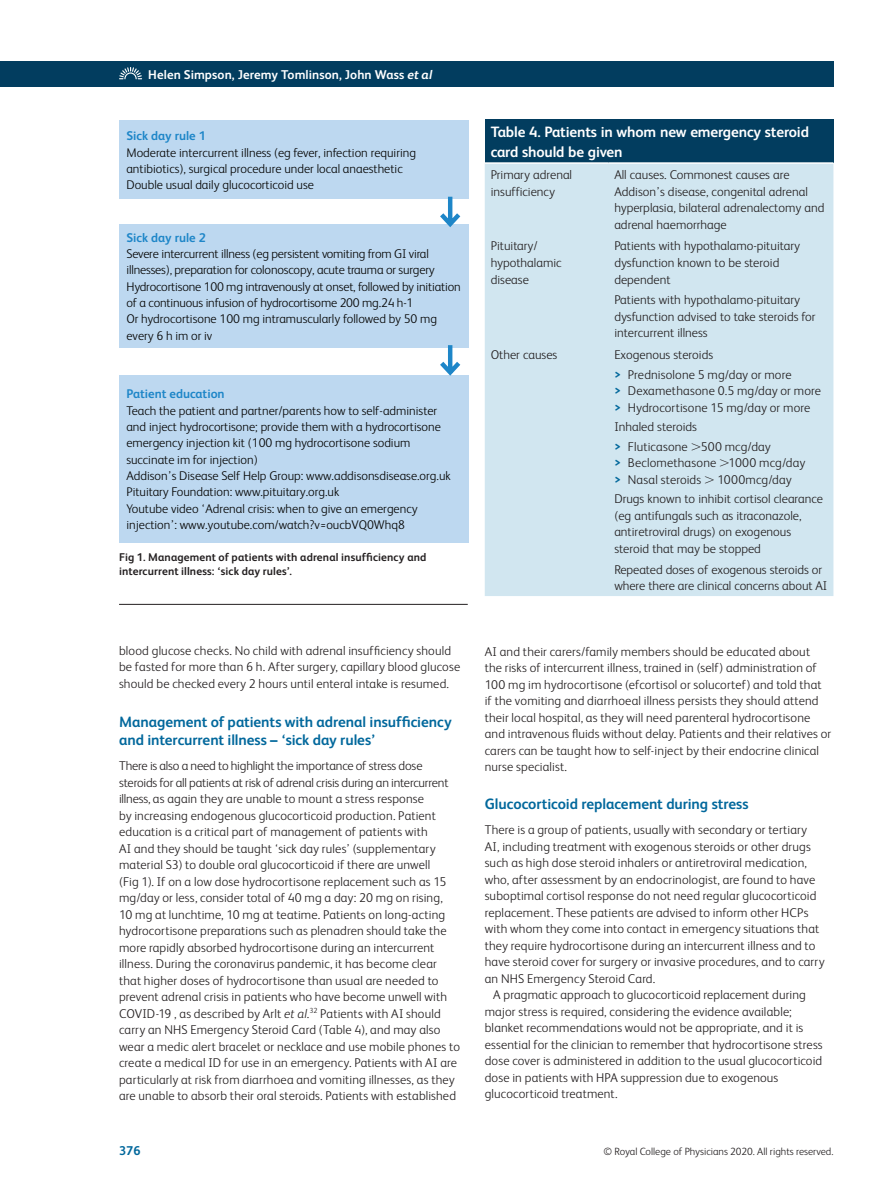
<style>
.page{position:relative;width:893px;height:1191px;background:#fff}
.page>*{position:absolute;margin:0;border:0;box-sizing:border-box;transform-origin:0 0}
.body_H1{font:700 15px/18px "FS Albert";letter-spacing:-.005em;color:#02689c}
.table-wrap_caption_P{font:700 15px/20.2px "FS Albert";letter-spacing:-.01em;color:#fff}
.body_sec_P_noIndent{font:300 12.75px/16.5px "FS Albert";letter-spacing:.01em;color:#231f20}
.tbody_left{font:300 12.75px/16.5px "FS Albert";color:#231f20}
.body_sec_P_Indent{font:300 12.75px/16.5px "FS Albert";letter-spacing:.01em;color:#231f20}
.Bullet_list{font:300 12.75px "FS Albert";letter-spacing:.015em;color:#231f20}
.Bullet_list_last{font:300 12.75px "FS Albert";letter-spacing:.01em;color:#231f20}
.Bullet_list_first{font:300 12.75px "FS Albert";letter-spacing:.01em;color:#231f20}
.t1{font:700 12.75px "FS Albert";letter-spacing:.005em;color:#fff}
.t2{font:700 12.75px "FS Albert";color:#02689c}
.t3{font:300 12.6px/16.4px "FS Albert";color:#050504}
.Figure_caption{font:700 11.25px/14.7px "FS Albert";letter-spacing:.01em;color:#231f20}
.t4{font:300 10.5px "FS Albert";color:#231f20}
.s1{font-style:italic}
.s2{font-weight:700;color:#1e86c8}
.s3{font-weight:700;color:#02689c}
</style>
<div class="page">
<div style="left:485px;top:119px;width:348px;height:44px;background:#023d5f"></div>
<div style="left:485px;top:164px;width:348px;height:432px;background:#d1e6f0"></div>
<hr style="left:485px;top:162px;width:123px;height:2px;background:#fff">
<hr style="left:608px;top:162px;width:225px;height:2px;background:#fff">
<div style="left:119px;top:120px;width:349px;height:79px;background:#bdd8f0"></div>
<div style="left:119px;top:224px;width:349px;height:123px;background:#bdd8f0"></div>
<div style="left:119px;top:376px;width:349px;height:167px;background:#bdd8f0"></div>
<svg style="left:435px;top:196px;width:30px;height:180px"></svg>
<hr style="left:119px;top:604px;width:349px;height:1px;background:#231f20">
<div style="left:0;top:62px;width:833px;height:25px;background:#023d5f"></div>
<svg style="left:119px;top:67px;width:23px;height:12px"></svg>
<svg style="left:692px;top:443px;width:8px;height:7px"></svg>
<svg style="left:720px;top:459px;width:9px;height:8px"></svg>
<svg style="left:705px;top:476px;width:9px;height:7px"></svg>
<p class="t1" style="left:148px;top:68px;width:285px">Helen Simpson, Jeremy Tomlinson, John Wass <span class="s1">et al</span></p>
<p class="t3" style="left:126px;top:128px;width:291px"><span class="s2">Sick day rule 1<br></span>Moderate intercurrent illness (eg fever, infection requiring antibiotics), surgical procedure under local anaesthetic Double usual daily glucocorticoid use</p>
<p class="t3" style="left:126px;top:229px;width:336px"><span class="s2">Sick day rule 2<br></span>Severe intercurrent illness (eg persistent vomiting from GI viral illnesses), preparation for colonoscopy, acute trauma or surgery Hydrocortisone 100 mg intravenously at onset, followed by initiation of a continuous infusion of hydrocortisome 200 mg.24 h-1<br>Or hydrocortisone 100 mg intramuscularly followed by 50 mg every 6 h im or iv</p>
<p class="t3" style="left:126px;top:385px;width:326px"><span class="s2">Patient education<br></span>Teach the patient and partner/parents how to self-administer and inject hydrocortisone; provide them with a hydrocortisone emergency injection kit (100 mg hydrocortisone sodium succinate im for injection)<br>Addison’s Disease Self Help Group: www.addisonsdisease.org.uk Pituitary Foundation: www.pituitary.org.uk<br>Youtube video ‘Adrenal crisis: when to give an emergency injection’: www.youtube.com/watch?v=oucbVQ0Whq8</p>
<p class="Figure_caption" style="left:119px;top:549px;width:309px">Fig 1. Management of patients with adrenal insufficiency and intercurrent illness: ‘sick day rules’.</p>
<p class="body_sec_P_Indent" style="left:119px;top:642px;width:343px">blood glucose checks. No child with adrenal insufficiency should be fasted for more than 6 h. After surgery, capillary blood glucose should be checked every 2 hours until enteral intake is resumed.</p>
<p class="body_H1" style="left:119px;top:712px;width:334px">Management of patients with adrenal insufficiency and intercurrent illness – ‘sick day rules’</p>
<p class="body_sec_P_noIndent" style="left:119px;top:757px;width:342px">There is also a need to highlight the importance of stress dose steroids for all patients at risk of adrenal crisis during an intercurrent illness, as again they are unable to mount a stress response<br>by increasing endogenous glucocorticoid production. Patient education is a critical part of management of patients with<br>AI and they should be taught ‘sick day rules’ (supplementary material S3) to double oral glucocorticoid if there are unwell<br>(Fig 1). If on a low dose hydrocortisone replacement such as 15 mg/day or less, consider total of 40 mg a day: 20 mg on rising,<br>10 mg at lunchtime, 10 mg at teatime. Patients on long-acting hydrocortisone preparations such as plenadren should take the more rapidly absorbed hydrocortisone during an intercurrent illness. During the coronavirus pandemic, it has become clear that higher doses of hydrocortisone than usual are needed to prevent adrenal crisis in patients who have become unwell with COVID-19 , as described by Arlt <span class="s1">et al</span>.<sup>32</sup> Patients with AI should carry an NHS Emergency Steroid Card (Table 4), and may also wear a medic alert bracelet or necklace and use mobile phones to create a medical ID for use in an emergency. Patients with AI are particularly at risk from diarrhoea and vomiting illnesses, as they are unable to absorb their oral steroids. Patients with established</p>
<p class="table-wrap_caption_P" style="left:491px;top:121px;width:320px">Table 4. Patients in whom new emergency steroid card should be given</p>
<p class="tbody_left" style="left:491px;top:166px;width:83px">Primary adrenal insufficiency</p>
<p class="tbody_left" style="left:614px;top:166px;width:212px">All causes. Commonest causes are Addison’s disease, congenital adrenal hyperplasia, bilateral adrenalectomy and adrenal haemorrhage</p>
<p class="tbody_left" style="left:491px;top:238px;width:72px">Pituitary/ hypothalamic disease</p>
<p class="tbody_left" style="left:614px;top:238px;width:187px">Patients with hypothalamo-pituitary dysfunction known to be steroid dependent</p>
<p class="tbody_left" style="left:614px;top:291px;width:203px">Patients with hypothalamo-pituitary dysfunction advised to take steroids for intercurrent illness</p>
<p class="tbody_left" style="left:491px;top:346px;width:68px">Other causes</p>
<p class="tbody_left" style="left:614px;top:346px;width:100px">Exogenous steroids</p>
<p class="Bullet_list_first" style="left:614px;top:367px;width:179px"><span class="s3">&gt;</span> Prednisolone 5 mg/day or more</p>
<p class="Bullet_list" style="left:614px;top:383px;width:208px"><span class="s3">&gt;</span> Dexamethasone 0.5 mg/day or more</p>
<p class="Bullet_list_last" style="left:614px;top:400px;width:198px"><span class="s3">&gt;</span> Hydrocortisone 15 mg/day or more</p>
<p class="tbody_left" style="left:614px;top:418px;width:84px">Inhaled steroids</p>
<p class="Bullet_list_first" style="left:614px;top:439px;width:158px"><span class="s3">&gt;</span> Fluticasone 500 mcg/day</p>
<p class="Bullet_list" style="left:614px;top:455px;width:192px"><span class="s3">&gt;</span> Beclomethasone 1000 mcg/day</p>
<p class="Bullet_list_last" style="left:614px;top:472px;width:88px"><span class="s3">&gt;</span> Nasal steroids</p>
<p class="Bullet_list_last" style="left:717px;top:472px;width:76px">1000mcg/day</p>
<p class="tbody_left" style="left:614px;top:490px;width:210px">Drugs known to inhibit cortisol clearance (eg antifungals such as itraconazole, antiretroviral drugs) on exogenous steroid that may be stopped</p>
<p class="tbody_left" style="left:614px;top:561px;width:215px">Repeated doses of exogenous steroids or where there are clinical concerns about AI</p>
<p class="body_sec_P_noIndent" style="left:485px;top:643px;width:348px">AI and their carers/family members should be educated about<br>the risks of intercurrent illness, trained in (self) administration of 100 mg im hydrocortisone (efcortisol or solucortef) and told that if the vomiting and diarrhoeal illness persists they should attend their local hospital, as they will need parenteral hydrocortisone and intravenous fluids without delay. Patients and their relatives or carers can be taught how to self-inject by their endocrine clinical nurse specialist.</p>
<p class="body_H1" style="left:485px;top:795px;width:265px">Glucocorticoid replacement during stress</p>
<p class="body_sec_P_noIndent" style="left:485px;top:821px;width:341px">There is a group of patients, usually with secondary or tertiary AI, including treatment with exogenous steroids or other drugs such as high dose steroid inhalers or antiretroviral medication, who, after assessment by an endocrinologist, are found to have suboptimal cortisol response do not need regular glucocorticoid replacement. These patients are advised to inform other HCPs with whom they come into contact in emergency situations that they require hydrocortisone during an intercurrent illness and to have steroid cover for surgery or invasive procedures, and to carry an NHS Emergency Steroid Card.</p>
<p class="body_sec_P_Indent" style="left:485px;top:986px;width:339px;text-indent:9px">A pragmatic approach to glucocorticoid replacement during major stress is required, considering the evidence available; blanket recommendations would not be appropriate, and it is essential for the clinician to remember that hydrocortisone stress dose cover is administered in addition to the usual glucocorticoid dose in patients with HPA suppression due to exogenous glucocorticoid treatment.</p>
<p class="t2" style="left:119px;top:1143px;width:23px">376</p>
<p class="t4" style="left:604px;top:1145px;width:231px">© Royal College of Physicians 2020. All rights reserved.</p>
</div>
